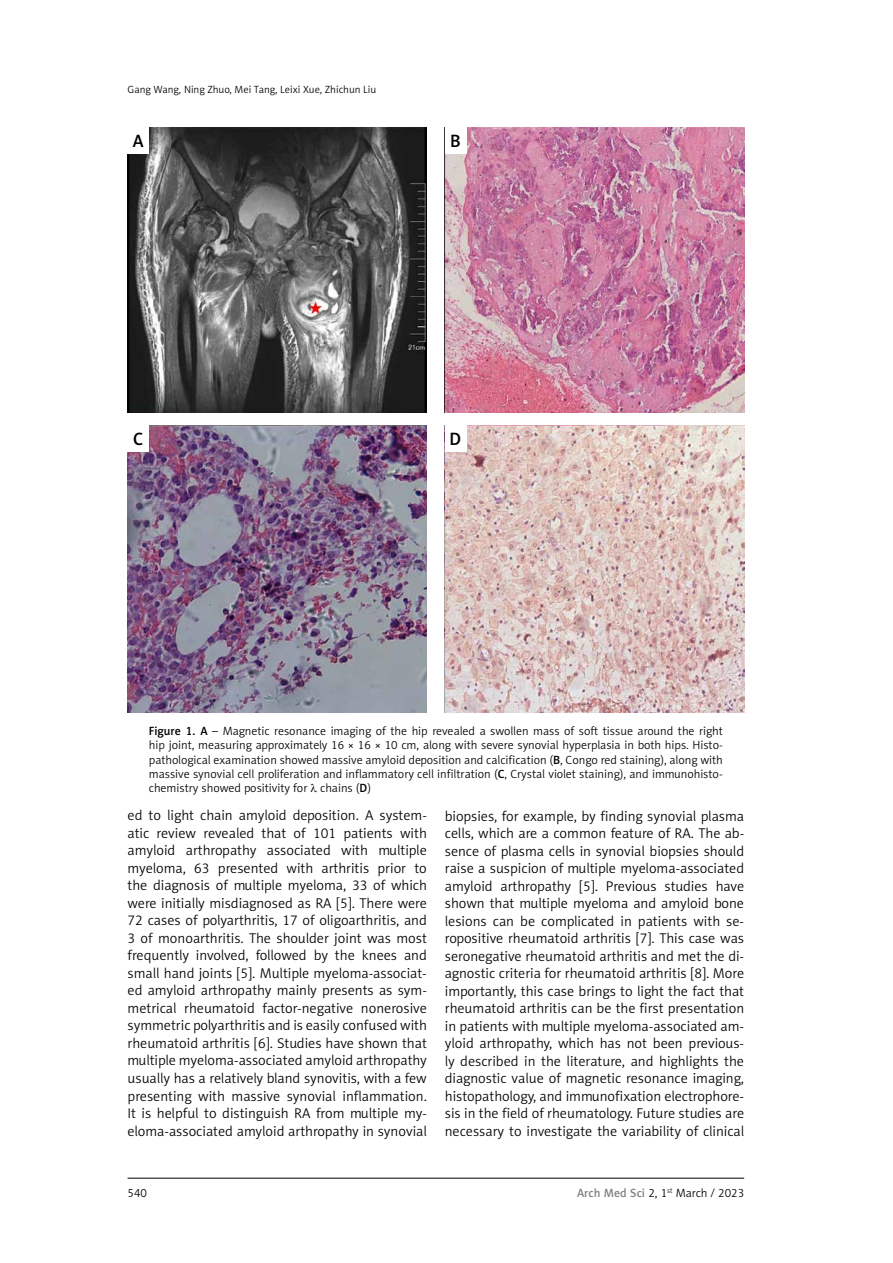
<style>
.page{position:relative;width:893px;height:1263px;background:#fff}
.page>*{position:absolute;margin:0;border:0;box-sizing:border-box;transform-origin:0 0}
.t1{font:18px "Naomi Sans EFN Medium";color:#000}
.t2{font:14.25px/17.5px "Naomi Sans EFN Light";color:#000;text-align:justify}
.t3{font:12px/14.4px "Naomi Sans EFN Light";color:#000;text-align:justify}
.t4{font:10.5px "Naomi Sans EFN Light";color:#000}
.s1{font-family:"Naomi Sans EFN Medium"}
.s2{font-family:"Naomi Sans EFN Medium";color:#808285}
</style>
<div class="page">
<hr style="left:128px;top:1178px;width:616px;height:1px;background:#000">
<img style="left:128px;top:128px;width:299px;height:284px">
<img style="left:445px;top:425px;width:300px;height:287px">
<img style="left:128px;top:425px;width:299px;height:287px">
<img style="left:445px;top:128px;width:299px;height:284px">
<div style="left:128px;top:128px;width:21px;height:26px;background:#fff"></div>
<div style="left:128px;top:425px;width:21px;height:27px;background:#fff"></div>
<div style="left:445px;top:128px;width:21px;height:26px;background:#fff"></div>
<div style="left:445px;top:425px;width:21px;height:27px;background:#fff"></div>
<p class="t4" style="left:128px;top:83px;width:250px">Gang Wang, Ning Zhuo, Mei Tang, Leixi Xue, Zhichun Liu</p>
<p class="t1" style="left:133px;top:130px;width:12px">A</p>
<p class="t1" style="left:450px;top:130px;width:12px">B</p>
<p class="t1" style="left:133px;top:428px;width:12px">C</p>
<p class="t1" style="left:450px;top:428px;width:13px">D</p>
<p class="t3" style="left:149px;top:724px;width:576px"><span class="s1">Figure 1. A</span> – Magnetic resonance imaging of the hip revealed a swollen mass of soft tissue around the right hip joint, measuring approximately 16 × 16 × 10 cm, along with severe synovial hyperplasia in both hips. Histo&shy;pathological examination showed massive amyloid deposition and calcification (<span class="s1">B</span>, Congo red staining), along with massive synovial cell proliferation and inflammatory cell infiltration (<span class="s1">C</span>, Crystal violet staining), and immunohisto&shy;chemistry showed positivity for chains (<span class="s1">D</span>)</p>
<p class="t2" style="left:128px;top:807px;width:301px">ed to light chain amyloid deposition. A system&shy;atic review revealed that of 101 patients with amyloid arthropathy associated with multiple myeloma, 63 presented with arthritis prior to the diagnosis of multiple myeloma, 33 of which were initially misdiagnosed as RA [5]. There were 72 cases of polyarthritis, 17 of oligoarthritis, and 3 of monoarthritis. The shoulder joint was most frequently involved, followed by the knees and small hand joints [5]. Multiple myeloma-associat&shy;ed amyloid arthropathy mainly presents as sym&shy;metrical rheumatoid factor-negative nonerosive symmetric polyarthritis and is easily confused with rheumatoid arthritis [6]. Studies have shown that multiple myeloma-associated amyloid arthropathy usually has a relatively bland synovitis, with a few presenting with massive synovial inflammation.<br>It is helpful to distinguish RA from multiple my&shy;eloma-associated amyloid arthropathy in synovial</p>
<p class="t2" style="left:445px;top:807px;width:301px">biopsies, for example, by finding synovial plasma cells, which are a common feature of RA. The ab&shy;sence of plasma cells in synovial biopsies should raise a suspicion of multiple myeloma-associated amyloid arthropathy [5]. Previous studies have shown that multiple myeloma and amyloid bone lesions can be complicated in patients with se&shy;ropositive rheumatoid arthritis [7]. This case was seronegative rheumatoid arthritis and met the di&shy;agnostic criteria for rheumatoid arthritis [8]. More importantly, this case brings to light the fact that rheumatoid arthritis can be the first presentation in patients with multiple myeloma-associated am&shy;yloid arthropathy, which has not been previous&shy;ly described in the literature, and highlights the diagnostic value of magnetic resonance imaging, histopathology, and immunofixation electrophore&shy;sis in the field of rheumatology. Future studies are necessary to investigate the variability of clinical</p>
<p class="t3" style="left:128px;top:1186px;width:21px">540</p>
<p class="t3" style="left:577px;top:1186px;width:169px"><span class="s2">Arch Med Sci</span> 2, 1<sup>st</sup> March / 2023</p>
</div>
